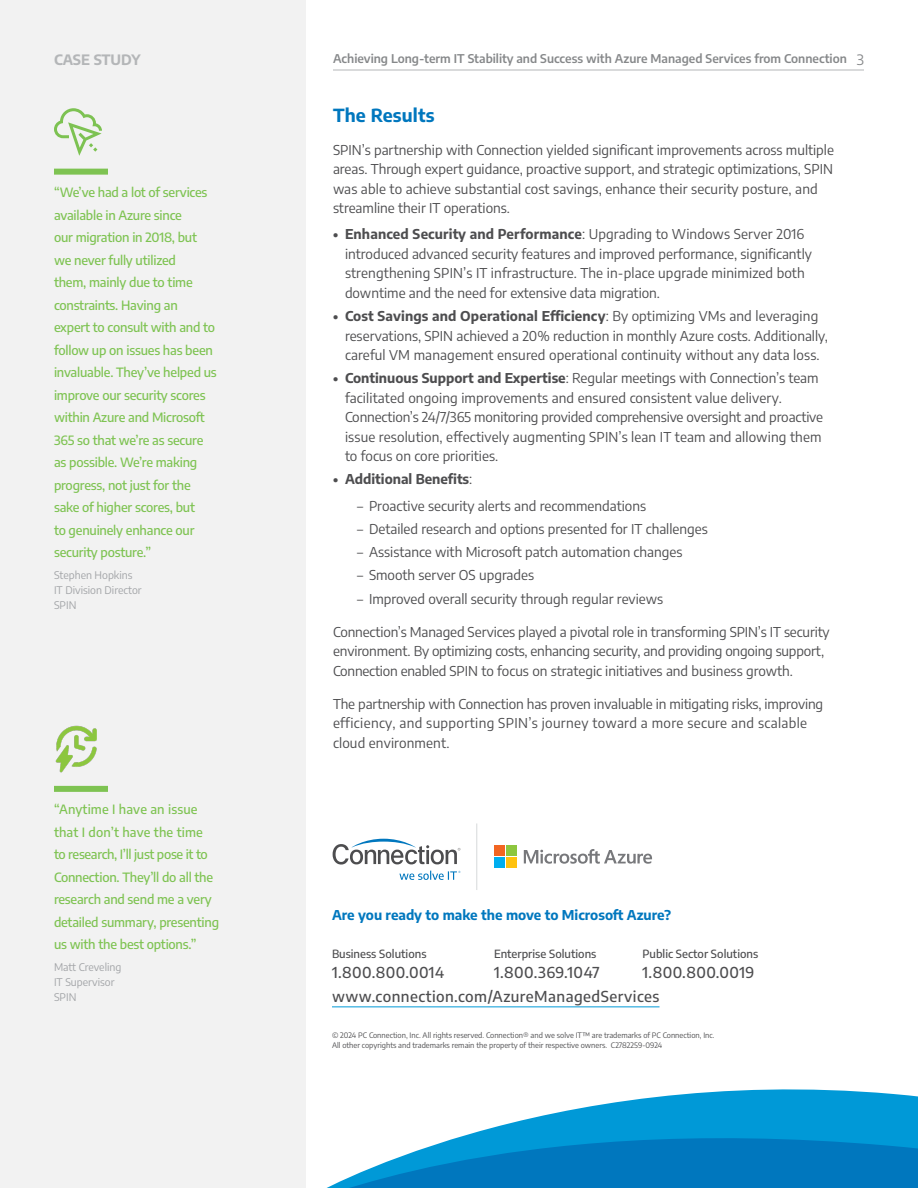
<style>
.page{position:relative;width:918px;height:1188px;background:#fff}
.page>*{position:absolute;margin:0;border:0;box-sizing:border-box;transform-origin:0 0}
.t1{font:700 18px "Encode Sans";letter-spacing:.01em;color:#0077be}
.t2{font:500 15px/24.8px "Encode Sans";letter-spacing:.03em;color:#4d4d4f}
.t3{font:700 14.25px "Encode Sans";color:#b4b6b8}
.t4{font:13.5px/19.5px "Encode Sans";color:#4d4d4f}
.t5{font:700 13.5px "Encode Sans";color:#0077be}
.t6{font:700 13.5px "Encode Sans";color:#4d4d4f}
.t7{font:500 12.75px/22.5px "Encode Sans";letter-spacing:-.015em;color:#7ec352}
.t8{font:600 12px "Encode Sans";color:#86888a}
.t9{font:500 11.25px "Encode Sans";color:#4d4d4f}
.t10{font:10.5px/15px "Encode Sans";color:#a2a4a7}
.t11{font:7.5px/10.5px "Encode Sans";color:#4d4d4f}
.s1{font-weight:400;font-size:14.25px}
.s2{font-weight:700}
.s3{font-weight:400}
</style>
<div class="page">
<div style="left:0;top:0;width:306px;height:1188px;background:#f2f2f2"></div>
<div style="left:54px;top:169px;width:54px;height:6px;background:#7ec352"></div>
<svg style="left:54px;top:108px;width:48px;height:48px"></svg>
<img style="left:55px;top:725px;width:42px;height:48px">
<div style="left:54px;top:786px;width:54px;height:6px;background:#7ec352"></div>
<hr style="left:333px;top:70px;width:531px;height:1px;background:#b4b6b8">
<svg style="left:327px;top:1089px;width:591px;height:99px"></svg>
<hr style="left:332px;top:1007px;width:328px;height:1px;background:#0099d7">
<svg style="left:333px;top:839px;width:127px;height:26px"></svg>
<svg style="left:399px;top:871px;width:61px;height:9px"></svg>
<svg style="left:524px;top:849px;width:128px;height:15px"></svg>
<div style="left:495px;top:846px;width:10px;height:10px;background:#f26522"></div>
<div style="left:506px;top:846px;width:11px;height:10px;background:#8dc63f"></div>
<div style="left:495px;top:857px;width:10px;height:11px;background:#00aeef"></div>
<div style="left:506px;top:857px;width:11px;height:11px;background:#ffc20e"></div>
<hr style="left:476px;top:823px;width:1px;height:67px;background:#d7d9da">
<p class="t3" style="left:54px;top:49px;width:88px">CASE STUDY</p>
<p class="t8" style="left:333px;top:50px;width:532px">Achieving Long-term IT Stability and Success with Azure Managed Services from Connection <span class="s1">3</span></p>
<p class="t7" style="left:54px;top:181px;width:164px">“We’ve had a lot of services available in Azure since<br>our migration in 2018, but we never fully utilized<br>them, mainly due to time constraints. Having an expert to consult with and to follow up on issues has been invaluable. They’ve helped us improve our security scores within Azure and Microsoft<br>365 so that we’re as secure as possible. We’re making progress, not just for the sake of higher scores, but<br>to genuinely enhance our security posture.”</p>
<p class="t10" style="left:54px;top:567px;width:89px">Stephen Hopkins<br>IT Division Director<br>SPIN</p>
<p class="t7" style="left:54px;top:798px;width:167px">“Anytime I have an issue that I don’t have the time<br>to research, I’ll just pose it to<br>Connection. They’ll do all the research and send me a very detailed summary, presenting us with the best options.”</p>
<p class="t10" style="left:54px;top:959px;width:69px">Matt Creveling<br>IT Supervisor<br>SPIN</p>
<h1 class="t1" style="left:333px;top:101px;width:103px">The Results</h1>
<p class="t4" style="left:333px;top:139px;width:503px">SPIN’s partnership with Connection yielded significant improvements across multiple areas. Through expert guidance, proactive support, and strategic optimizations, SPIN was able to achieve substantial cost savings, enhance their security posture, and streamline their IT operations.</p>
<p class="t4" style="left:345px;top:224px;width:468px;text-indent:-12px"><span class="s2">• Enhanced Security and Performance</span>: Upgrading to Windows Server 2016 introduced advanced security features and improved performance, significantly strengthening SPIN’s IT infrastructure. The in-place upgrade minimized both downtime and the need for extensive data migration.</p>
<p class="t4" style="left:345px;top:306px;width:484px;text-indent:-12px"><span class="s2">• Cost Savings and Operational Efficiency</span>: By optimizing VMs and leveraging reservations, SPIN achieved a 20% reduction in monthly Azure costs. Additionally, careful VM management ensured operational continuity without any data loss.</p>
<p class="t4" style="left:345px;top:368px;width:480px;text-indent:-12px"><span class="s2">• Continuous Support and Expertise</span>: Regular meetings with Connection’s team facilitated ongoing improvements and ensured consistent value delivery.<br>Connection’s 24/7/365 monitoring provided comprehensive oversight and proactive issue resolution, effectively augmenting SPIN’s lean IT team and allowing them to focus on core priorities.</p>
<p class="t6" style="left:333px;top:469px;width:141px">• Additional Benefits<span class="s3">:</span></p>
<p class="t4" style="left:357px;top:495px;width:291px">– Proactive security alerts and recommendations</p>
<p class="t4" style="left:357px;top:519px;width:352px">– Detailed research and options presented for IT challenges</p>
<p class="t4" style="left:357px;top:542px;width:327px">– Assistance with Microsoft patch automation changes</p>
<p class="t4" style="left:357px;top:565px;width:179px">– Smooth server OS upgrades</p>
<p class="t4" style="left:357px;top:588px;width:308px">– Improved overall security through regular reviews</p>
<p class="t4" style="left:333px;top:621px;width:498px">Connection’s Managed Services played a pivotal role in transforming SPIN’s IT security environment. By optimizing costs, enhancing security, and providing ongoing support,<br>Connection enabled SPIN to focus on strategic initiatives and business growth.</p>
<p class="t4" style="left:333px;top:693px;width:492px">The partnership with Connection has proven invaluable in mitigating risks, improving efficiency, and supporting SPIN’s journey toward a more secure and scalable cloud environment.</p>
<p class="t5" style="left:332px;top:905px;width:341px">Are you ready to make the move to Microsoft Azure?</p>
<p class="t9" style="left:332px;top:946px;width:96px">Business Solutions</p>
<p class="t2" style="left:332px;top:959px;width:114px">1.800.800.0014</p>
<p class="t9" style="left:643px;top:946px;width:117px">Public Sector Solutions</p>
<p class="t2" style="left:332px;top:959px;width:424px;text-indent:310px">1.800.800.0019 www.connection.com/AzureManagedServices</p>
<p class="t11" style="left:332px;top:1029px;width:384px">© 2024 PC Connection, Inc. All rights reserved. Connection® and we solve IT™ are trademarks of PC Connection, Inc.<br>All other copyrights and trademarks remain the property of their respective owners. C2782259-0924</p>
<p class="t9" style="left:494px;top:946px;width:104px">Enterprise Solutions</p>
<p class="t2" style="left:494px;top:959px;width:107px">1.800.369.1047</p>
</div>
